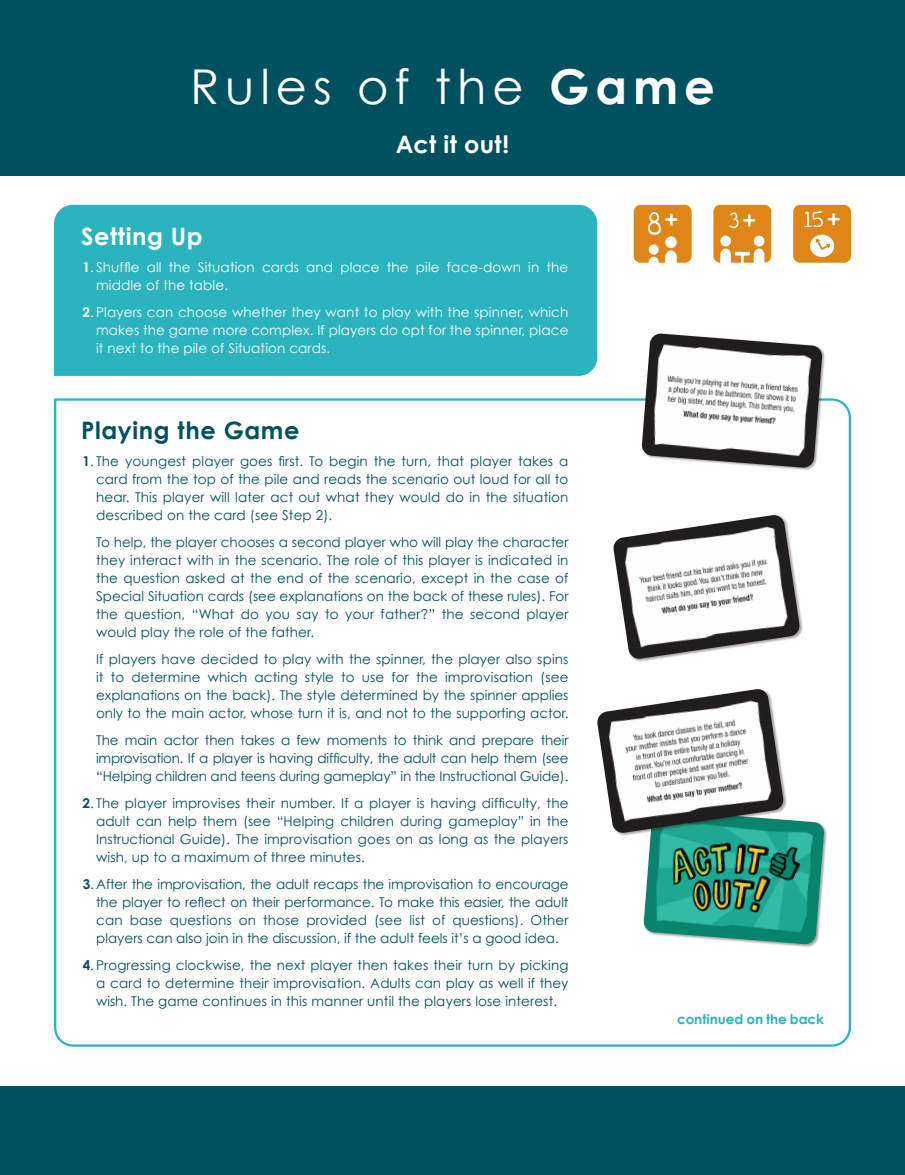
<style>
.page{position:relative;width:905px;height:1175px;background:#fff}
.page>*{position:absolute;margin:0;border:0;box-sizing:border-box;transform-origin:0 0}
.t1{font:48px "Century Gothic Mod";letter-spacing:.125em;color:#fff}
.t2{font:24px "Century Gothic Bold Mod";letter-spacing:.025em;color:#fff}
.t3{font:24px "Century Gothic Bold Mod";letter-spacing:.025em;color:#00515f}
.t4{font:13.5px/18px "Century Gothic Mod";letter-spacing:.01em;color:#00515f;text-align:justify}
.t5{font:13.5px/18px "Century Gothic Mod";letter-spacing:.01em;color:#fff}
.t6{font:13.5px "Century Gothic Bold Mod";color:#2bb3bf}
.s1{font-family:"Century Gothic Bold Mod"}
</style>
<div class="page">
<div style="left:0;top:0;width:904px;height:176px;background:#00515f"></div>
<div style="left:0;top:1086px;width:904px;height:88px;background:#00515f"></div>
<div style="left:54px;top:204px;width:544px;height:172px;background:#2bb3bf"></div>
<svg style="left:54px;top:398px;width:797px;height:649px"></svg>
<div style="left:613px;top:514px;width:190px;height:148px;background:#231f20;opacity:.4"></div>
<img style="left:612px;top:515px;width:188px;height:144px">
<div style="left:642px;top:333px;width:183px;height:138px;background:#231f20;opacity:.4"></div>
<img style="left:641px;top:334px;width:181px;height:134px">
<div style="left:643px;top:809px;width:184px;height:138px;background:#231f20;opacity:.4"></div>
<img style="left:643px;top:810px;width:181px;height:134px">
<div style="left:597px;top:688px;width:189px;height:148px;background:#231f20;opacity:.4"></div>
<img style="left:596px;top:689px;width:188px;height:144px">
<div style="left:632px;top:203px;width:61px;height:61px;background:#df8619;border-radius:8px"></div>
<div style="left:631px;top:202px;width:63px;height:63px;border:3px solid #fff;border-radius:8px"></div>
<svg style="left:665px;top:250px;width:11px;height:14px"></svg>
<div style="left:665px;top:236px;width:11px;height:12px;background:#fff;border-radius:50%"></div>
<svg style="left:648px;top:257px;width:10px;height:7px"></svg>
<div style="left:648px;top:244px;width:10px;height:11px;background:#fff;border-radius:50%"></div>
<svg style="left:648px;top:212px;width:29px;height:23px"></svg>
<div style="left:791px;top:204px;width:61px;height:60px;background:#df8619;border-radius:8px"></div>
<div style="left:790px;top:202px;width:63px;height:63px;border:3px solid #fff;border-radius:8px"></div>
<svg style="left:804px;top:211px;width:35px;height:16px"></svg>
<div style="left:810px;top:235px;width:24px;height:22px;background:#fff;border-radius:50%"></div>
<svg style="left:815px;top:238px;width:15px;height:12px"></svg>
<div style="left:712px;top:203px;width:60px;height:61px;background:#df8619;border-radius:8px"></div>
<div style="left:710px;top:202px;width:63px;height:63px;border:3px solid #fff;border-radius:8px"></div>
<svg style="left:753px;top:248px;width:11px;height:15px"></svg>
<div style="left:753px;top:236px;width:11px;height:10px;background:#fff;border-radius:50%"></div>
<svg style="left:720px;top:248px;width:11px;height:15px"></svg>
<div style="left:720px;top:236px;width:11px;height:10px;background:#fff;border-radius:50%"></div>
<svg style="left:741px;top:256px;width:2px;height:8px"></svg>
<svg style="left:734px;top:252px;width:16px;height:4px"></svg>
<svg style="left:729px;top:212px;width:26px;height:16px"></svg>
<h1 class="t1" style="left:190px;top:57px;width:526px">Rules of the <span class="s1">Game</span></h1>
<h2 class="t2" style="left:396px;top:129px;width:115px">Act it out!</h2>
<h2 class="t2" style="left:81px;top:221px;width:123px">Setting Up</h2>
<p class="t5" style="left:96px;top:258px;width:474px;text-indent:-14px"><span class="s1">1</span>. Shuffle all the Situation cards and place the pile face-down in the middle of the table.</p>
<p class="t5" style="left:96px;top:303px;width:474px;text-align:justify;text-indent:-13px"><span class="s1">2</span>. Players can choose whether they want to play with the spinner, which makes the game more complex. If players do opt for the spinner, place it next to the pile of Situation cards.</p>
<h2 class="t3" style="left:81px;top:415px;width:220px">Playing the Game</h2>
<p class="t4" style="left:96px;top:452px;width:474px;text-indent:-14px"><span class="s1">1</span>. The youngest player goes first. To begin the turn, that player takes a card from the top of the pile and reads the scenario out loud for all to hear. This player will later act out what they would do in the situation described on the card (see Step 2).</p>
<p class="t4" style="left:96px;top:533px;width:474px">To help, the player chooses a second player who will play the character they interact with in the scenario. The role of this player is indicated in the question asked at the end of the scenario, except in the case of Special Situation cards (see explanations on the back of these rules). For the question, “What do you say to your father?” the second player would play the role of the father.</p>
<p class="t4" style="left:96px;top:650px;width:474px">If players have decided to play with the spinner, the player also spins it to determine which acting style to use for the improvisation (see explanations on the back). The style determined by the spinner applies only to the main actor, whose turn it is, and not to the supporting actor.</p>
<p class="t4" style="left:96px;top:731px;width:474px">The main actor then takes a few moments to think and prepare their improvisation. If a player is having difficulty, the adult can help them (see “Helping children and teens during gameplay” in the Instructional Guide).</p>
<p class="t4" style="left:96px;top:794px;width:474px;text-indent:-14px"><span class="s1">2</span>. The player improvises their number. If a player is having difficulty, the adult can help them (see “Helping children during gameplay” in the Instructional Guide). The improvisation goes on as long as the players wish, up to a maximum of three minutes.</p>
<p class="t4" style="left:96px;top:875px;width:474px;text-indent:-13px"><span class="s1">3</span>. After the improvisation, the adult recaps the improvisation to encourage the player to reflect on their performance. To make this easier, the adult can base questions on those provided (see list of questions). Other players can also join in the discussion, if the adult feels it’s a good idea.</p>
<p class="t4" style="left:96px;top:956px;width:474px;text-indent:-13px"><span class="s1">4</span>. Progressing clockwise, the next player then takes their turn by picking a card to determine their improvisation. Adults can play as well if they wish. The game continues in this manner until the players lose interest.</p>
<p class="t6" style="left:677px;top:1010px;width:148px">continued on the back</p>
</div>
